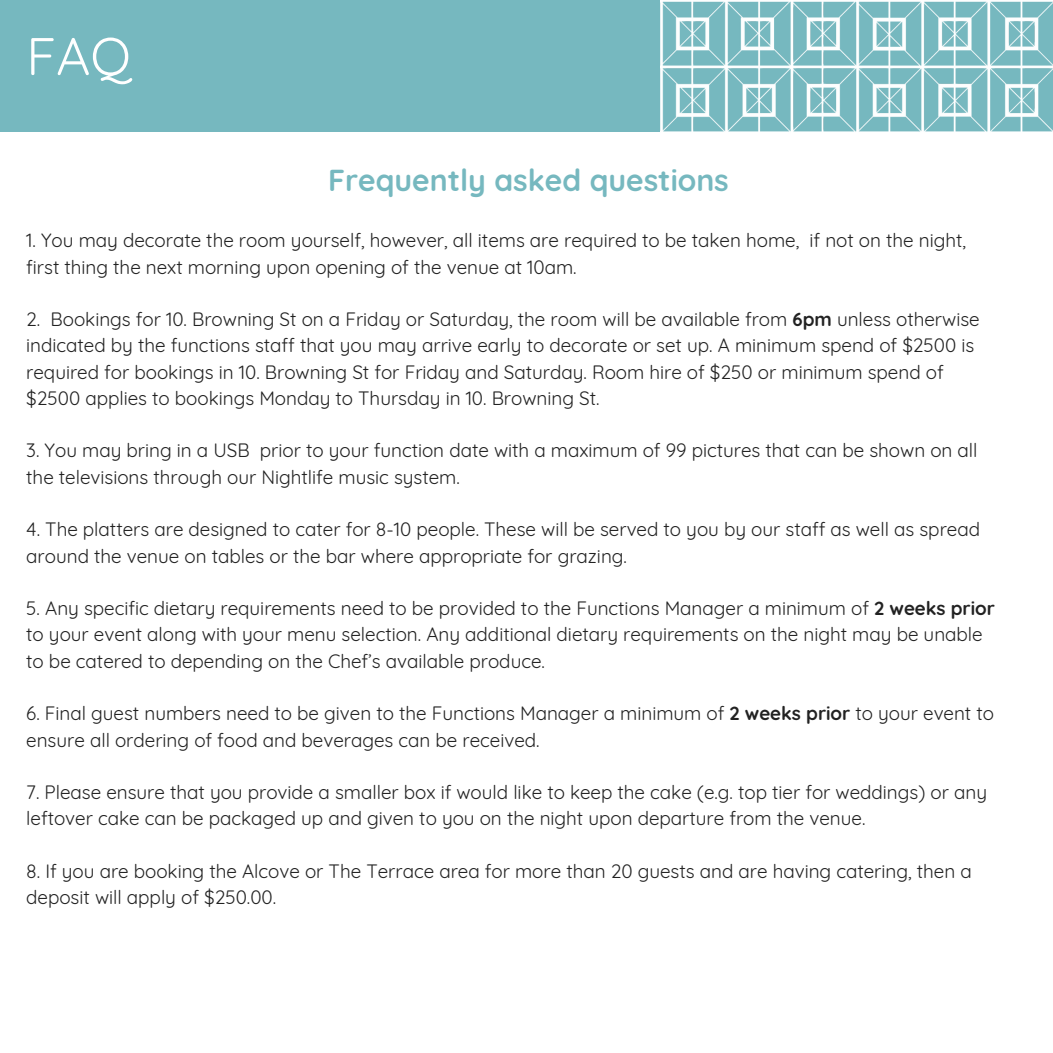
<style>
.page{position:relative;width:1053px;height:1053px;background:#fff}
.page>*{position:absolute;margin:0;border:0;box-sizing:border-box;transform-origin:0 0}
.t1{font:52.75px "Quicksand";color:#fff}
.t2{font:700 30.25px "Quicksand";color:#76b8bf}
.t3{font:18.75px/26.2px "Quicksand";color:#222}
.s1{font-weight:700}
</style>
<div class="page">
<div style="left:0;top:0;width:1052px;height:131px;background:#76b8bf"></div>
<img style="left:660px;top:0;width:392px;height:132px">
<h1 class="t1" style="left:26px;top:22px;width:106px">FAQ</h1>
<h2 class="t2" style="left:328px;top:161px;width:402px">Frequently asked questions</h2>
<p class="t3" style="left:26px;top:227px;width:941px">1. You may decorate the room yourself, however, all items are required to be taken home, if not on the night, first thing the next morning upon opening of the venue at 10am.</p>
<p class="t3" style="left:26px;top:306px;width:954px">2. Bookings for 10. Browning St on a Friday or Saturday, the room will be available from <span class="s1">6pm</span> unless otherwise indicated by the functions staff that you may arrive early to decorate or set up. A minimum spend of $2500 is required for bookings in 10. Browning St for Friday and Saturday. Room hire of $250 or minimum spend of $2500 applies to bookings Monday to Thursday in 10. Browning St.</p>
<p class="t3" style="left:26px;top:437px;width:952px">3. You may bring in a USB prior to your function date with a maximum of 99 pictures that can be shown on all the televisions through our Nightlife music system.</p>
<p class="t3" style="left:26px;top:516px;width:955px">4. The platters are designed to cater for 8-10 people. These will be served to you by our staff as well as spread around the venue on tables or the bar where appropriate for grazing.</p>
<p class="t3" style="left:26px;top:595px;width:970px">5. Any specific dietary requirements need to be provided to the Functions Manager a minimum of <span class="s1">2 weeks prior </span>to your event along with your menu selection. Any additional dietary requirements on the night may be unable to be catered to depending on the Chef’s available produce.</p>
<p class="t3" style="left:26px;top:700px;width:969px">6. Final guest numbers need to be given to the Functions Manager a minimum of <span class="s1">2 weeks prior</span> to your event to ensure all ordering of food and beverages can be received.</p>
<p class="t3" style="left:26px;top:779px;width:962px">7. Please ensure that you provide a smaller box if would like to keep the cake (e.g. top tier for weddings) or any leftover cake can be packaged up and given to you on the night upon departure from the venue.</p>
<p class="t3" style="left:26px;top:857px;width:946px">8. If you are booking the Alcove or The Terrace area for more than 20 guests and are having catering, then a deposit will apply of $250.00.</p>
</div>
